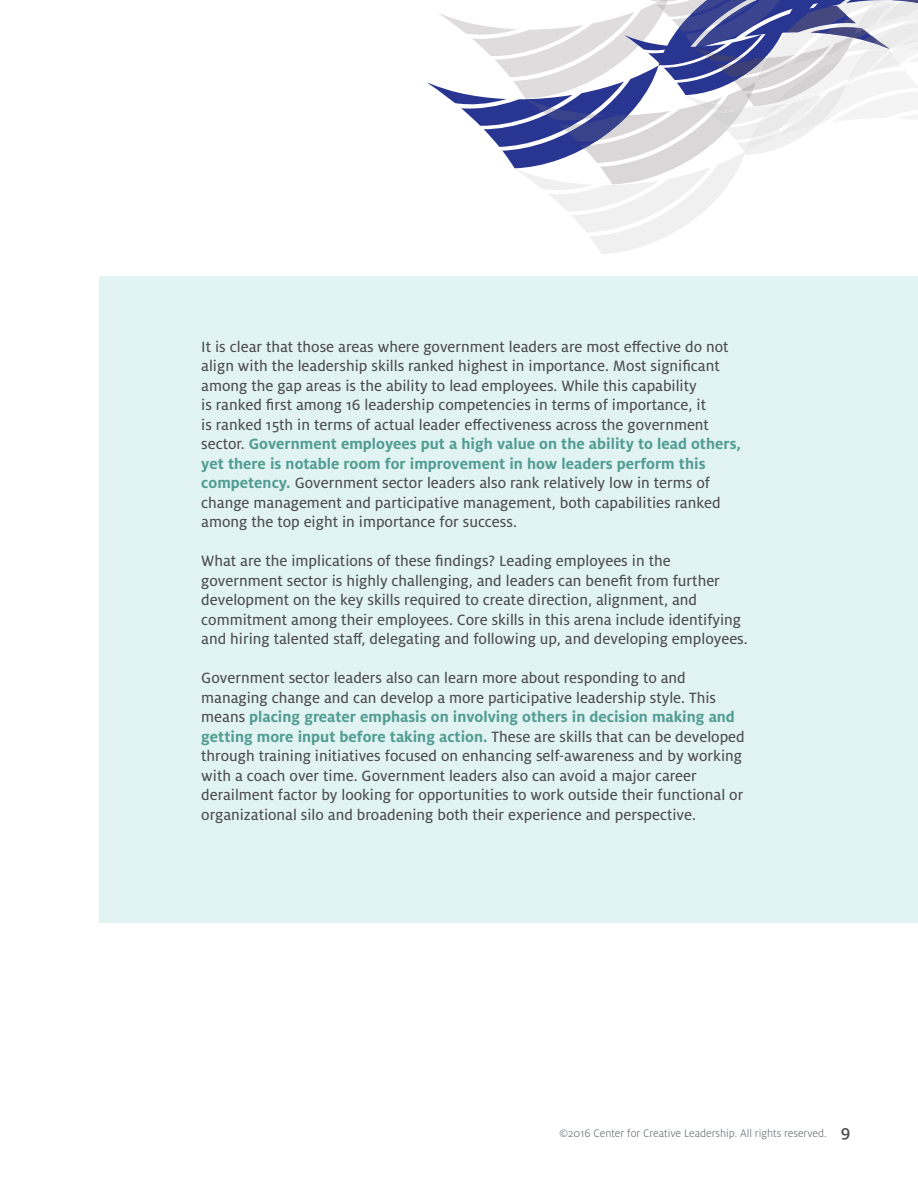
<style>
.page{position:relative;width:918px;height:1188px;background:#fff}
.page>*{position:absolute;margin:0;border:0;box-sizing:border-box;transform-origin:0 0}
.t1{font:16.5px/19.5px "Milo Pro Text";color:#4d4d4f}
.t2{font:700 16.5px/19.5px "Milo Pro";color:#529d93}
.t3{font:300 12px "Milo Pro";color:#5e6367}
.s1{font-family:"Milo Pro Text";font-weight:400;color:#4d4d4f}
.s2{font-family:"Milo Pro";font-weight:700;color:#529d93}
.s3{font-weight:500;font-size:18px;color:#4d4d4f}
</style>
<div class="page">
<div style="left:100px;top:276px;width:818px;height:646px;background:#e2f3f4"></div>
<svg style="left:427px;top:0;width:491px;height:254px"></svg>
<p class="t1" style="left:201px;top:337px;width:529px">It is clear that those areas where government leaders are most effective do not align with the leadership skills ranked highest in importance. Most significant among the gap areas is the ability to lead employees. While this capability<br>is ranked first among 16 leadership competencies in terms of importance, it<br>is ranked 15th in terms of actual leader effectiveness across the government</p>
<p class="t2" style="left:201px;top:434px;width:541px"><span class="s1">sector.</span> Government employees put a high value on the ability to lead others, yet there is notable room for improvement in how leaders perform this</p>
<p class="t1" style="left:201px;top:473px;width:521px"><span class="s2">competency.</span> Government sector leaders also rank relatively low in terms of change management and participative management, both capabilities ranked among the top eight in importance for success.</p>
<p class="t1" style="left:201px;top:551px;width:548px">What are the implications of these findings? Leading employees in the government sector is highly challenging, and leaders can benefit from further development on the key skills required to create direction, alignment, and commitment among their employees. Core skills in this arena include identifying and hiring talented staff, delegating and following up, and developing employees.</p>
<p class="t1" style="left:201px;top:669px;width:516px">Government sector leaders also can learn more about responding to and managing change and can develop a more participative leadership style. This</p>
<p class="t2" style="left:201px;top:707px;width:545px"><span class="s1">means</span> placing greater emphasis on involving others in decision making and getting more input before taking action. <span class="s1">These are skills that can be developed</span></p>
<p class="t1" style="left:201px;top:747px;width:544px">through training initiatives focused on enhancing self-awareness and by working with a coach over time. Government leaders also can avoid a major career derailment factor by looking for opportunities to work outside their functional or organizational silo and broadening both their experience and perspective.</p>
<p class="t3" style="left:559px;top:1127px;width:293px">©2016 Center for Creative Leadership. All rights reserved. <span class="s3">9</span></p>
</div>
